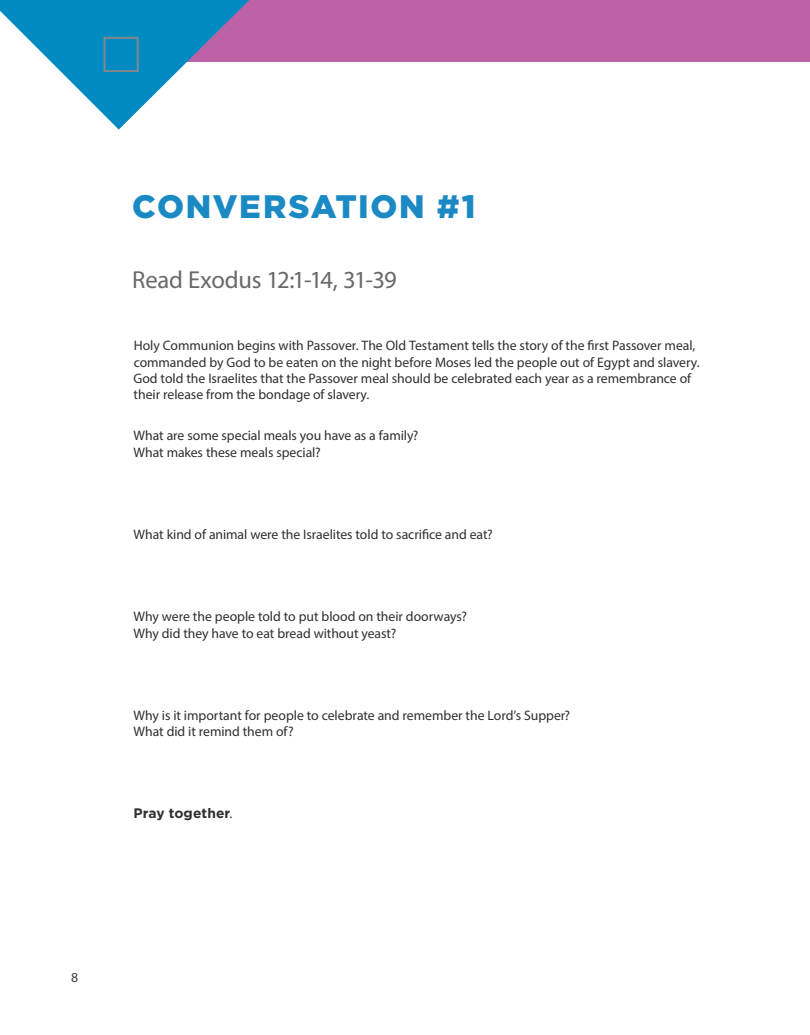
<style>
.page{position:relative;width:810px;height:1035px;background:#fff}
.page>*{position:absolute;margin:0;border:0;box-sizing:border-box;transform-origin:0 0}
.t1{font:900 32.5px "Gotham";letter-spacing:.05em;color:#1b89c3}
.t2{font:24.62px "Myriad Pro";letter-spacing:-.015em;color:#686968}
.t3{font:13.75px/16.2px "Myriad Pro";letter-spacing:-.005em;color:#312f30}
.t4{font:700 13.75px "Gotham";letter-spacing:.005em;color:#312f30}
.t5{font:13.75px "Myriad Pro";color:#3e3e3f}
.s1{font-family:"Myriad Pro";font-weight:400}
</style>
<div class="page">
<div style="left:117px;top:0;width:693px;height:62px;background:#bd62a7"></div>
<svg style="left:0;top:0;width:249px;height:130px"></svg>
<div style="left:103px;top:37px;width:36px;height:35px;border:2px solid #868788"></div>
<h1 class="t1" style="left:132px;top:184px;width:345px">CONVERSATION #1</h1>
<h2 class="t2" style="left:132px;top:265px;width:266px">Read Exodus 12:1-14, 31-39</h2>
<p class="t3" style="left:133px;top:337px;width:568px">Holy Communion begins with Passover. The Old Testament tells the story of the first Passover meal, commanded by God to be eaten on the night before Moses led the people out of Egypt and slavery.<br>God told the Israelites that the Passover meal should be celebrated each year as a remembrance of their release from the bondage of slavery.</p>
<p class="t3" style="left:134px;top:427px;width:286px">What are some special meals you have as a family?<br>What makes these meals special?</p>
<p class="t3" style="left:134px;top:526px;width:361px">What kind of animal were the Israelites told to sacrifice and eat?</p>
<p class="t3" style="left:134px;top:608px;width:335px">Why were the people told to put blood on their doorways?<br>Why did they have to eat bread without yeast?</p>
<p class="t3" style="left:134px;top:707px;width:438px">Why is it important for people to celebrate and remember the Lord’s Supper?<br>What did it remind them of?</p>
<p class="t4" style="left:134px;top:804px;width:100px">Pray together<span class="s1">.</span></p>
<p class="t5" style="left:71px;top:968px;width:9px">8</p>
</div>
